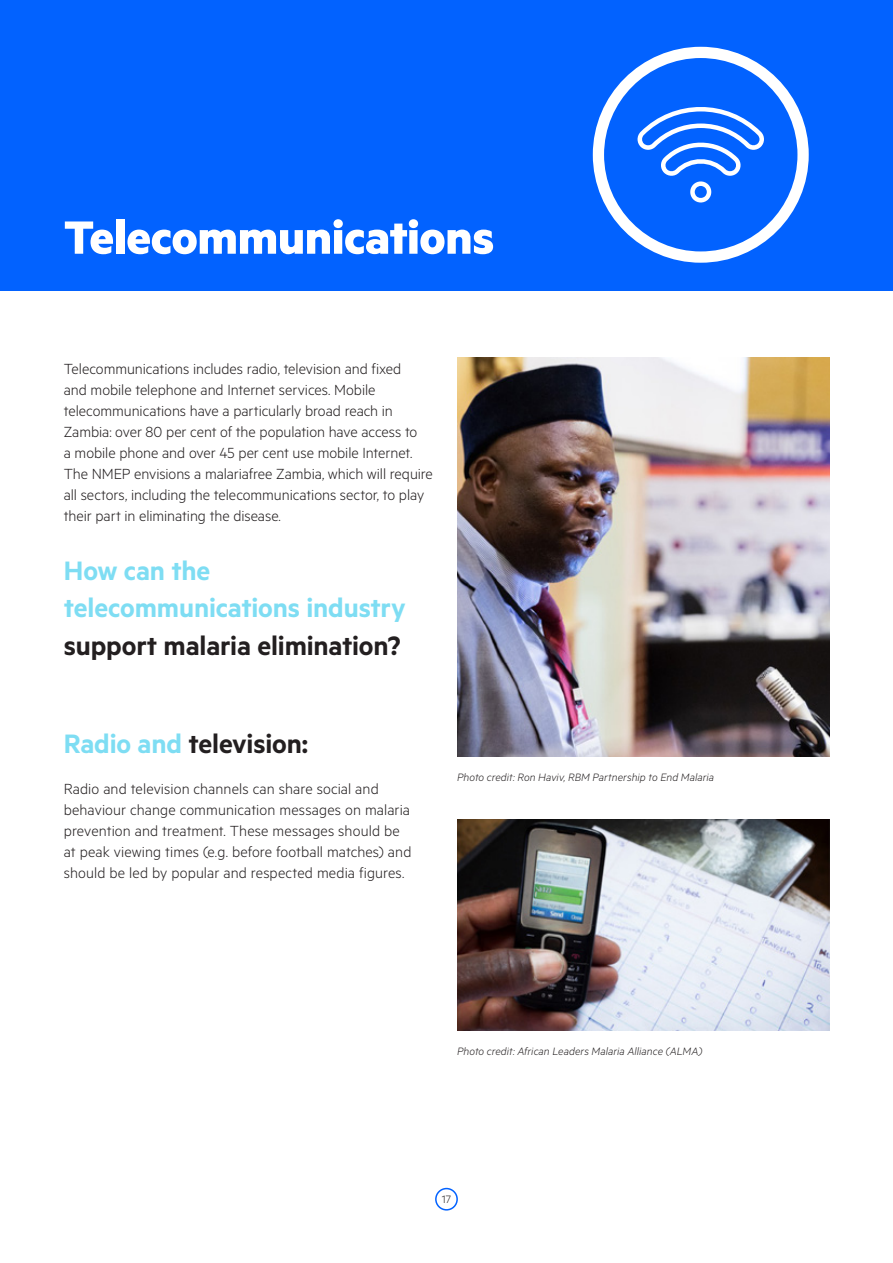
<style>
.page{position:relative;width:893px;height:1263px;background:#fff}
.page>*{position:absolute;margin:0;border:0;box-sizing:border-box;transform-origin:0 0}
.Rubrik{font:700 52.5px "Metric";letter-spacing:-.005em;color:#fff}
.Underrubrik{font:600 30px/37.5px "Metric";letter-spacing:-.005em;color:#7eddf3}
.Underrubrik-2{font:600 30px "Metric";letter-spacing:-.005em;color:#231f20}
.Brød{font:300 16.5px/21px "Metric";color:#231f20}
.Figurtekst{font:italic 300 12px "Metric";letter-spacing:.01em;color:#231f20}
.t1{font:300 12px "Metric";color:#231f20}
.s1{color:#231f20}
.s2{color:#7eddf3}
</style>
<div class="page">
<div style="left:435px;top:1188px;width:23px;height:22px;border:2px solid #0262ff;border-radius:50%"></div>
<img style="left:457px;top:357px;width:372px;height:399px">
<div style="left:0;top:0;width:893px;height:291px;background:#0262ff"></div>
<svg style="left:604px;top:58px;width:193px;height:193px"></svg>
<div style="left:593px;top:47px;width:216px;height:216px;border:11px solid #fff;border-radius:50%"></div>
<img style="left:457px;top:819px;width:372px;height:211px">
<p class="Rubrik" style="left:64px;top:205px;width:432px">Telecommunications</p>
<p class="Brød" style="left:64px;top:358px;width:371px">Telecommunications includes radio, television and fixed<br>and mobile telephone and Internet services. Mobile telecommunications have a particularly broad reach in Zambia: over 80 per cent of the population have access to<br>a mobile phone and over 45 per cent use mobile Internet.<br>The NMEP envisions a malariafree Zambia, which will require all sectors, including the telecommunications sector, to play their part in eliminating the disease.</p>
<p class="Underrubrik" style="left:64px;top:551px;width:343px">How can the telecommunications industry <span class="s1">support malaria elimination?</span></p>
<p class="Underrubrik-2" style="left:64px;top:726px;width:246px"><span class="s2">Radio and</span> television:</p>
<p class="Brød" style="left:64px;top:778px;width:349px">Radio and television channels can share social and behaviour change communication messages on malaria prevention and treatment. These messages should be at peak viewing times (e.g. before football matches) and should be led by popular and respected media figures.</p>
<p class="Figurtekst" style="left:457px;top:770px;width:258px">Photo credit: Ron Haviv, RBM Partnership to End Malaria</p>
<p class="Figurtekst" style="left:457px;top:1044px;width:247px">Photo credit: African Leaders Malaria Alliance (ALMA)</p>
<p class="t1" style="left:442px;top:1192px;width:11px">17</p>
</div>
